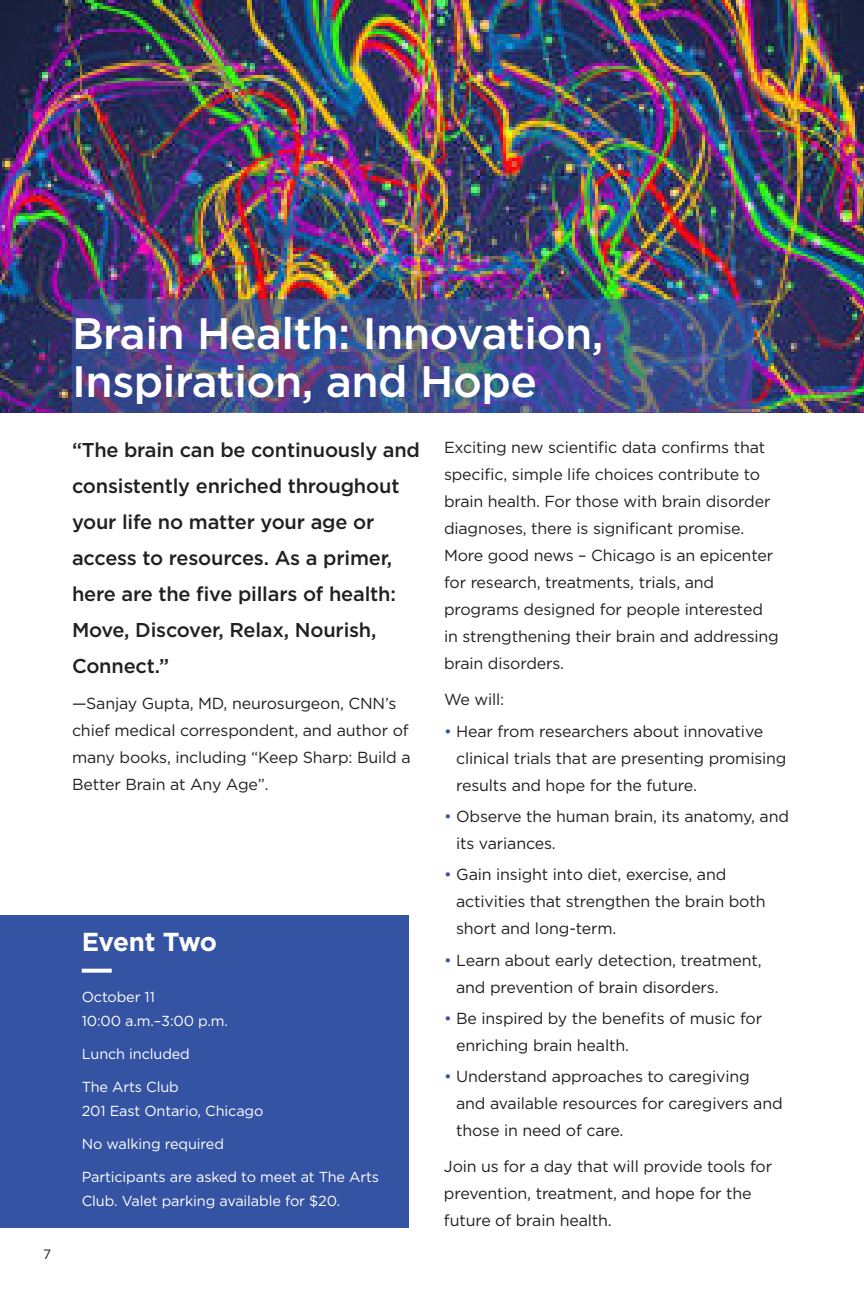
<style>
.page{position:relative;width:864px;height:1296px;background:#fff}
.page>*{position:absolute;margin:0;border:0;box-sizing:border-box;transform-origin:0 0}
.t1{font:500 44px/48px "Gotham";letter-spacing:-.01em;color:#fff}
.t2{font:700 26px "Gotham";letter-spacing:-.03em;color:#fff}
.tour_text{font:500 20px/36px "Gotham";letter-spacing:-.01em;color:#231f20}
.tour_text-2{font:16px/27px "Gotham";letter-spacing:-.01em;color:#231f20}
.t3{font:14.4px/24px "Gotham";letter-spacing:-.01em;color:#fff}
.t4{font:13.6px "Gotham";color:#231f20}
.s1{color:#3553a3}
</style>
<div class="page">
<img style="left:0;top:0;width:864px;height:413px">
<img style="left:72px;top:299px;width:680px;height:114px">
<div style="left:0;top:915px;width:409px;height:312px;background:#3553a3"></div>
<svg style="left:82px;top:969px;width:30px;height:4px"></svg>
<p class="t4" style="left:43px;top:1245px;width:10px">7</p>
<p class="t1" style="left:72px;top:309px;width:533px">Brain Health: Innovation,<br>Inspiration, and Hope</p>
<p class="tour_text" style="left:72px;top:431px;width:350px">“The brain can be continuously and consistently enriched throughout your life no matter your age or access to resources. As a primer, here are the five pillars of health:<br>Move, Discover, Relax, Nourish,<br>Connect.”</p>
<p class="tour_text-2" style="left:72px;top:689px;width:340px">—Sanjay Gupta, MD, neurosurgeon, CNN’s chief medical correspondent, and author of many books, including “Keep Sharp: Build a Better Brain at Any Age”.</p>
<p class="t2" style="left:82px;top:925px;width:137px">Event Two</p>
<p class="t3" style="left:82px;top:985px;width:148px">October 11<br>10:00 a.m.–3:00 p.m.</p>
<p class="t3" style="left:82px;top:1042px;width:110px">Lunch included</p>
<p class="t3" style="left:82px;top:1075px;width:183px">The Arts Club<br>201 East Ontario, Chicago</p>
<p class="t3" style="left:82px;top:1132px;width:144px">No walking required</p>
<p class="t3" style="left:82px;top:1165px;width:299px">Participants are asked to meet at The Arts<br>Club. Valet parking available for $20.</p>
<p class="tour_text-2" style="left:444px;top:434px;width:336px">Exciting new scientific data confirms that specific, simple life choices contribute to brain health. For those with brain disorder diagnoses, there is significant promise.<br>More good news – Chicago is an epicenter for research, treatments, trials, and programs designed for people interested in strengthening their brain and addressing brain disorders.</p>
<p class="tour_text-2" style="left:444px;top:686px;width:62px">We will:</p>
<p class="tour_text-2" style="left:456px;top:717px;width:332px;text-indent:-12px"><span class="s1">•</span> Hear from researchers about innovative clinical trials that are presenting promising results and hope for the future.</p>
<p class="tour_text-2" style="left:456px;top:803px;width:334px;text-indent:-12px"><span class="s1">•</span> Observe the human brain, its anatomy, and its variances.</p>
<p class="tour_text-2" style="left:456px;top:861px;width:311px;text-indent:-12px"><span class="s1">•</span> Gain insight into diet, exercise, and activities that strengthen the brain both short and long-term.</p>
<p class="tour_text-2" style="left:456px;top:946px;width:307px;text-indent:-12px"><span class="s1">•</span> Learn about early detection, treatment, and prevention of brain disorders.</p>
<p class="tour_text-2" style="left:456px;top:1005px;width:308px;text-indent:-12px"><span class="s1">•</span> Be inspired by the benefits of music for enriching brain health.</p>
<p class="tour_text-2" style="left:456px;top:1063px;width:328px;text-indent:-12px"><span class="s1">•</span> Understand approaches to caregiving and available resources for caregivers and those in need of care.</p>
<p class="tour_text-2" style="left:444px;top:1153px;width:330px">Join us for a day that will provide tools for prevention, treatment, and hope for the future of brain health.</p>
</div>
